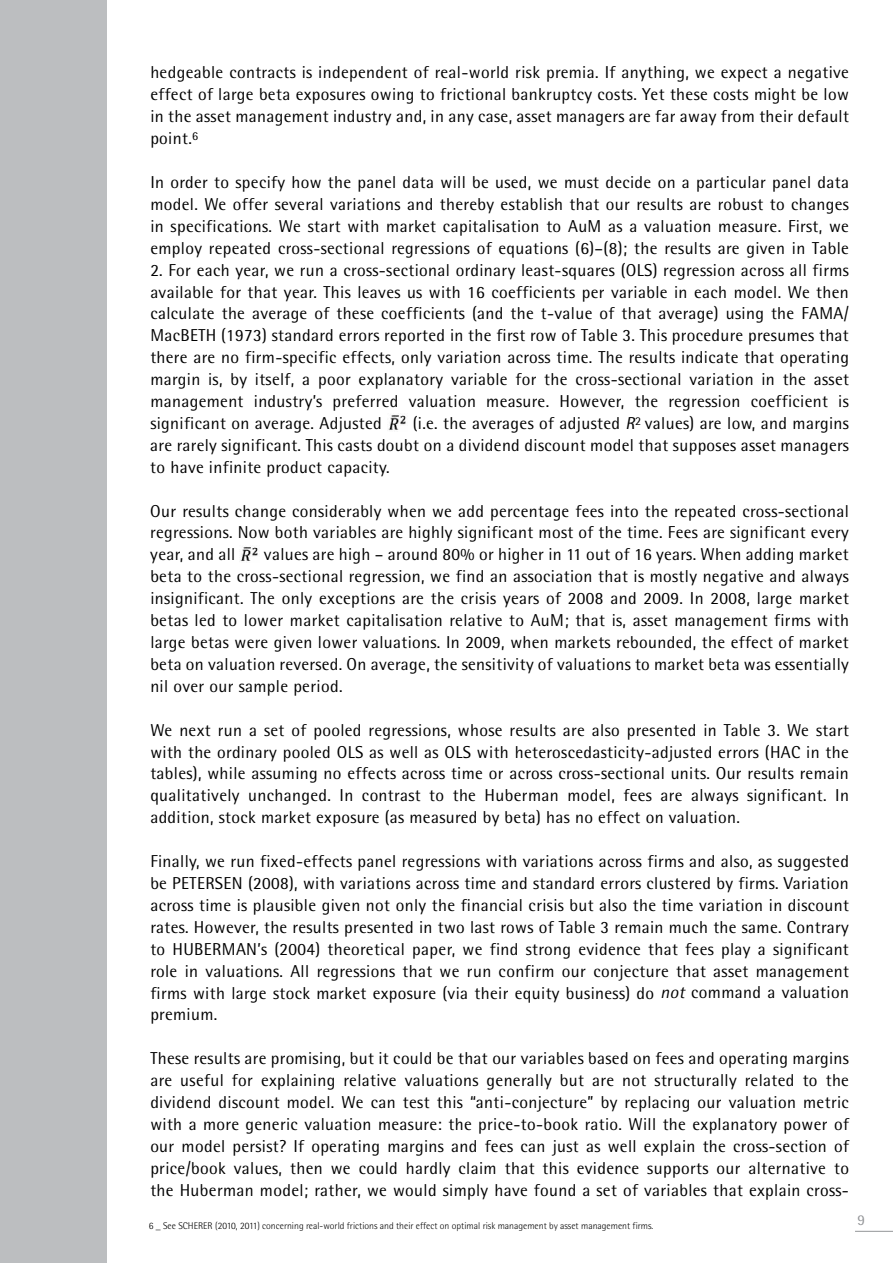
<style>
.page{position:relative;width:893px;height:1263px;background:#fff}
.page>*{position:absolute;margin:0;border:0;box-sizing:border-box;transform-origin:0 0}
.t1{font:17.25px/21.9px "Rotis Semi Sans";letter-spacing:.02em;color:#000;text-align:justify}
.t2{font:15px "Rotis Semi Sans";color:#939598}
.t3{font:300 9.75px "Rotis Semi Sans";color:#000}
.s1{font-style:italic}
</style>
<div class="page">
<div style="left:0;top:0;width:106px;height:1263px;background:#bcbec0"></div>
<img style="left:388px;top:415px;width:18px;height:16px">
<img style="left:240px;top:547px;width:18px;height:14px">
<hr style="left:855px;top:1231px;width:38px;height:1px;background:#939598">
<p class="t1" style="left:150px;top:62px;width:700px">hedgeable contracts is independent of real-world risk premia. If anything, we expect a negative effect of large beta exposures owing to frictional bankruptcy costs. Yet these costs might be low in the asset management industry and, in any case, asset managers are far away from their default point.<sup>6</sup></p>
<p class="t1" style="left:150px;top:171px;width:700px">In order to specify how the panel data will be used, we must decide on a particular panel data model. We offer several variations and thereby establish that our results are robust to changes in specifications. We start with market capitalisation to AuM as a valuation measure. First, we employ repeated cross-sectional regressions of equations (6)–(8); the results are given in Table</p>
<p class="t1" style="left:150px;top:259px;width:700px">2. For each year, we run a cross-sectional ordinary least-squares (OLS) regression across all firms available for that year. This leaves us with 16 coefficients per variable in each model. We then calculate the average of these coefficients (and the t-value of that average) using the FAMA/ MacBETH (1973) standard errors reported in the first row of Table 3. This procedure presumes that there are no firm-specific effects, only variation across time. The results indicate that operating margin is, by itself, a poor explanatory variable for the cross-sectional variation in the asset management industry’s preferred valuation measure. However, the regression coefficient is significant on average. Adjusted</p>
<p class="t1" style="left:150px;top:412px;width:700px;text-indent:262px">(i.e. the averages of adjusted <span class="s1">R</span><sup>2</sup> values) are low, and margins are rarely significant. This casts doubt on a dividend discount model that supposes asset managers to have infinite product capacity.</p>
<p class="t1" style="left:150px;top:500px;width:700px">Our results change considerably when we add percentage fees into the repeated cross-sectional regressions. Now both variables are highly significant most of the time. Fees are significant every year, and all</p>
<p class="t1" style="left:150px;top:543px;width:700px;text-indent:114px">values are high – around 80% or higher in 11 out of 16 years. When adding market beta to the cross-sectional regression, we find an association that is mostly negative and always insignificant. The only exceptions are the crisis years of 2008 and 2009. In 2008, large market betas led to lower market capitalisation relative to AuM; that is, asset management firms with large betas were given lower valuations. In 2009, when markets rebounded, the effect of market beta on valuation reversed. On average, the sensitivity of valuations to market beta was essentially nil over our sample period.</p>
<p class="t1" style="left:150px;top:719px;width:700px">We next run a set of pooled regressions, whose results are also presented in Table 3. We start with the ordinary pooled OLS as well as OLS with heteroscedasticity-adjusted errors (HAC in the tables), while assuming no effects across time or across cross-sectional units. Our results remain qualitatively unchanged. In contrast to the Huberman model, fees are always significant. In addition, stock market exposure (as measured by beta) has no effect on valuation.</p>
<p class="t1" style="left:150px;top:850px;width:700px">Finally, we run fixed-effects panel regressions with variations across firms and also, as suggested be PETERSEN (2008), with variations across time and standard errors clustered by firms. Variation across time is plausible given not only the financial crisis but also the time variation in discount rates. However, the results presented in two last rows of Table 3 remain much the same. Contrary to HUBERMAN’s (2004) theoretical paper, we find strong evidence that fees play a significant role in valuations. All regressions that we run confirm our conjecture that asset management firms with large stock market exposure (via their equity business) do <span class="s1">not</span> command a valuation premium.</p>
<p class="t1" style="left:150px;top:1047px;width:700px">These results are promising, but it could be that our variables based on fees and operating margins are useful for explaining relative valuations generally but are not structurally related to the dividend discount model. We can test this “anti-conjecture” by replacing our valuation metric with a more generic valuation measure: the price-to-book ratio. Will the explanatory power of our model persist? If operating margins and fees can just as well explain the cross-section of price/book values, then we could hardly claim that this evidence supports our alternative to the Huberman model; rather, we would simply have found a set of variables that explain cross-</p>
<p class="t3" style="left:149px;top:1220px;width:506px">6 _ See SCHERER (2010, 2011) concerning real-world frictions and their effect on optimal risk management by asset management firms.</p>
<p class="t2" style="left:858px;top:1211px;width:9px">9</p>
</div>
